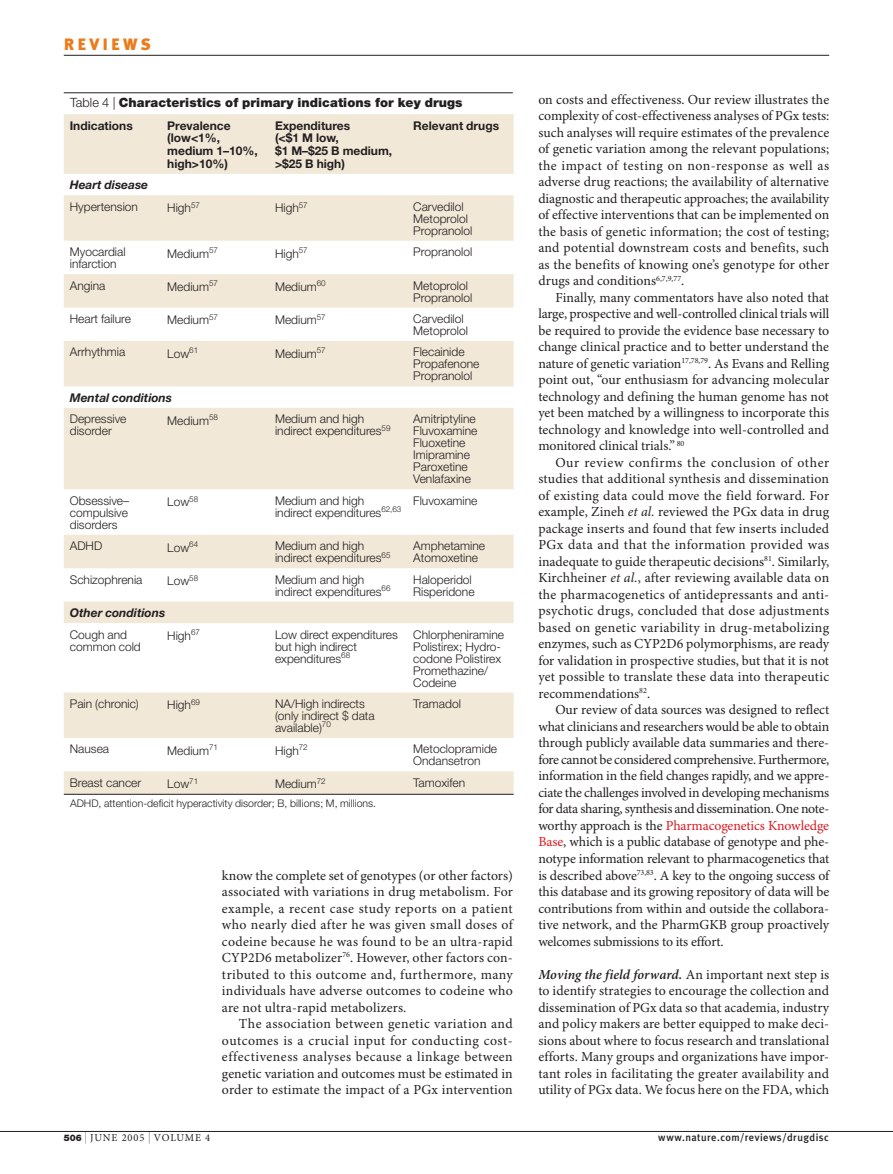
<style>
.page{position:relative;width:893px;height:1174px;background:#fff}
.page>*{position:absolute;margin:0;border:0;box-sizing:border-box;transform-origin:0 0}
.t1{font:900 16.5px "Meta Plus";letter-spacing:.19em;color:#ea7c1d}
.t2{font:13.8px/16.5px "Minion Pro";letter-spacing:.005em;color:#231f20;text-align:justify}
.t3{font:900 12.75px "Helvetica Neue";letter-spacing:.005em;color:#231f20}
.t4{font:300 12px/12px "Helvetica Neue";color:#231f20}
.t5{font:700 12px/12.8px "Helvetica Neue";color:#231f20}
.t6{font:italic 700 12px "Helvetica Neue";color:#231f20}
.t7{font:300 10.5px "Helvetica Neue";color:#231f20}
.t8{font:500 10.5px "Meta Plus";letter-spacing:.04em;color:#231f20}
.t9{font:10.5px "Minion Pro";letter-spacing:.085em;color:#231f20}
.s1{font-weight:300}
.s2{font-style:italic}
.s3{color:#dc1820}
.s4{font-weight:600;font-style:italic}
.s5{font-family:"Helvetica Neue";font-weight:900;font-size:9px}
.s6{font-family:"Helvetica Neue";font-weight:100;font-size:12px}
</style>
<div class="page">
<hr style="left:0;top:1131px;width:893px;height:1px;background:#231f20">
<hr style="left:64px;top:55px;width:765px;height:1px;background:#231f20">
<hr style="left:64px;top:92px;width:449px;height:1px;background:#231f20">
<svg style="left:64px;top:114px;width:450px;height:680px;fill:#f1e8d7"></svg>
<hr style="left:64px;top:794px;width:450px;height:1px;background:#231f20">
<p class="t1" style="left:64px;top:38px;width:89px">REVIEWS</p>
<p class="t3" style="left:70px;top:98px;width:394px"><span class="s1">Table 4 |</span> Characteristics of primary indications for key drugs</p>
<p class="t5" style="left:70px;top:120px;width:65px">Indications</p>
<p class="t5" style="left:167px;top:120px;width:92px">Prevalence (low&lt;1%, medium 1–10%, high&gt;10%)</p>
<p class="t5" style="left:275px;top:120px;width:119px">Expenditures<br>(&lt;$1 M low,<br>$1 M–$25 B medium, &gt;$25 B high)</p>
<p class="t5" style="left:413px;top:120px;width:87px">Relevant drugs</p>
<p class="t6" style="left:70px;top:181px;width:80px">Heart disease</p>
<p class="t4" style="left:70px;top:201px;width:70px">Hypertension</p>
<p class="t4" style="left:167px;top:203px;width:34px">High<sup>57</sup></p>
<p class="t4" style="left:275px;top:203px;width:34px">High<sup>57</sup></p>
<p class="t4" style="left:413px;top:201px;width:60px">Carvedilol<br>Metoprolol<br>Propranolol</p>
<p class="t4" style="left:70px;top:247px;width:57px">Myocardial infarction</p>
<p class="t4" style="left:167px;top:248px;width:52px">Medium<sup>57</sup></p>
<p class="t4" style="left:275px;top:248px;width:34px">High<sup>57</sup></p>
<p class="t4" style="left:413px;top:247px;width:60px">Propranolol</p>
<p class="t4" style="left:70px;top:280px;width:37px">Angina</p>
<p class="t4" style="left:167px;top:282px;width:52px">Medium<sup>57</sup></p>
<p class="t4" style="left:275px;top:282px;width:52px">Medium<sup>60</sup></p>
<p class="t4" style="left:413px;top:280px;width:60px">Metoprolol<br>Propranolol</p>
<p class="t4" style="left:70px;top:314px;width:63px">Heart failure</p>
<p class="t4" style="left:167px;top:315px;width:52px">Medium<sup>57</sup></p>
<p class="t4" style="left:275px;top:315px;width:52px">Medium<sup>57</sup></p>
<p class="t4" style="left:413px;top:314px;width:56px">Carvedilol<br>Metoprolol</p>
<p class="t4" style="left:70px;top:347px;width:57px">Arrhythmia</p>
<p class="t4" style="left:167px;top:349px;width:32px">Low<sup>61</sup></p>
<p class="t4" style="left:275px;top:349px;width:52px">Medium<sup>57</sup></p>
<p class="t4" style="left:413px;top:347px;width:68px">Flecainide<br>Propafenone<br>Propranolol</p>
<p class="t6" style="left:70px;top:393px;width:104px">Mental conditions</p>
<p class="t4" style="left:70px;top:414px;width:58px">Depressive disorder</p>
<p class="t4" style="left:167px;top:415px;width:52px">Medium<sup>58</sup></p>
<p class="t4" style="left:275px;top:414px;width:117px">Medium and high indirect expenditures<sup>59</sup></p>
<p class="t4" style="left:413px;top:414px;width:66px">Amitriptyline<br>Fluvoxamine<br>Fluoxetine<br>Imipramine<br>Paroxetine<br>Venlafaxine</p>
<p class="t4" style="left:70px;top:495px;width:61px;text-align:justify">Obsessive– compulsive disorders</p>
<p class="t4" style="left:167px;top:497px;width:32px">Low<sup>58</sup></p>
<p class="t4" style="left:275px;top:495px;width:128px">Medium and high indirect expenditures<sup>62,63</sup></p>
<p class="t4" style="left:413px;top:495px;width:66px">Fluvoxamine</p>
<p class="t4" style="left:70px;top:541px;width:34px">ADHD</p>
<p class="t4" style="left:167px;top:542px;width:32px">Low<sup>64</sup></p>
<p class="t4" style="left:275px;top:541px;width:117px">Medium and high indirect expenditures<sup>65</sup></p>
<p class="t4" style="left:413px;top:541px;width:73px">Amphetamine<br>Atomoxetine</p>
<p class="t4" style="left:70px;top:574px;width:74px">Schizophrenia</p>
<p class="t4" style="left:167px;top:576px;width:32px">Low<sup>58</sup></p>
<p class="t4" style="left:275px;top:574px;width:117px">Medium and high indirect expenditures<sup>66</sup></p>
<p class="t4" style="left:413px;top:574px;width:63px">Haloperidol<br>Risperidone</p>
<p class="t6" style="left:70px;top:608px;width:97px">Other conditions</p>
<p class="t4" style="left:70px;top:629px;width:73px">Cough and common cold</p>
<p class="t4" style="left:167px;top:631px;width:34px">High<sup>67</sup></p>
<p class="t4" style="left:275px;top:629px;width:124px">Low direct expenditures but high indirect expenditures<sup>68</sup></p>
<p class="t4" style="left:413px;top:629px;width:92px">Chlorpheniramine<br>Polistirex; Hydro&shy;codone Polistirex<br>Promethazine/<br>Codeine</p>
<p class="t4" style="left:70px;top:699px;width:71px">Pain (chronic)</p>
<p class="t4" style="left:167px;top:700px;width:34px">High<sup>69</sup></p>
<p class="t4" style="left:275px;top:699px;width:101px">NA/High indirects (only indirect $ data available)<sup>70</sup></p>
<p class="t4" style="left:413px;top:699px;width:49px">Tramadol</p>
<p class="t4" style="left:70px;top:744px;width:41px">Nausea</p>
<p class="t4" style="left:167px;top:745px;width:52px">Medium<sup>71</sup></p>
<p class="t4" style="left:275px;top:745px;width:34px">High<sup>72</sup></p>
<p class="t4" style="left:413px;top:744px;width:85px">Metoclopramide<br>Ondansetron</p>
<p class="t4" style="left:70px;top:777px;width:73px">Breast cancer</p>
<p class="t4" style="left:167px;top:779px;width:32px">Low<sup>71</sup></p>
<p class="t4" style="left:275px;top:779px;width:52px">Medium<sup>72</sup></p>
<p class="t4" style="left:413px;top:777px;width:54px">Tamoxifen</p>
<p class="t7" style="left:70px;top:799px;width:307px">ADHD, attention-deficit hyperactivity disorder; B, billions; M, millions.</p>
<p class="t2" style="left:222px;top:868px;width:292px">know the complete set of genotypes (or other factors) associated with variations in drug metabolism. For example, a recent case study reports on a patient who nearly died after he was given small doses of codeine because he was found to be an ultra-rapid CYP2D6 metabolizer<sup>76</sup>. However, other factors con&shy;tributed to this outcome and, furthermore, many individuals have adverse outcomes to codeine who are not ultra-rapid metabolizers.</p>
<p class="t2" style="left:222px;top:1016px;width:292px;text-indent:17px">The association between genetic variation and outcomes is a crucial input for conducting cost&shy;effectiveness analyses because a linkage between genetic variation and outcomes must be estimated in order to estimate the impact of a PGx intervention</p>
<p class="t2" style="left:538px;top:92px;width:293px">on costs and effectiveness. Our review illustrates the complexity of cost-effectiveness analyses of PGx tests: such analyses will require estimates of the prevalence of genetic variation among the relevant populations; the impact of testing on non-response as well as adverse drug reactions; the availability of alternative diagnostic and therapeutic approaches; the availability of effective interventions that can be implemented on the basis of genetic information; the cost of testing; and potential downstream costs and benefits, such as the benefits of knowing one’s genotype for other drugs and conditions<sup>6,7,9,77</sup>.</p>
<p class="t2" style="left:538px;top:290px;width:292px;text-indent:17px">Finally, many commentators have also noted that large, prospective and well-controlled clinical trials will be required to provide the evidence base necessary to change clinical practice and to better understand the nature of genetic variation<sup>17,78,79</sup>. As Evans and Relling point out, “our enthusiasm for advancing molecular technology and defining the human genome has not yet been matched by a willingness to incorporate this technology and knowledge into well-controlled and monitored clinical trials.” <sup>80</sup></p>
<p class="t2" style="left:538px;top:455px;width:292px;text-indent:17px">Our review confirms the conclusion of other studies that additional synthesis and dissemination of existing data could move the field forward. For example, Zineh <span class="s2">et al.</span> reviewed the PGx data in drug package inserts and found that few inserts included PGx data and that the information provided was inadequate to guide therapeutic decisions<sup>81</sup>. Similarly, Kirchheiner <span class="s2">et al.</span>, after reviewing available data on the pharmacogenetics of antidepressants and anti&shy;psychotic drugs, concluded that dose adjustments based on genetic variability in drug-metabolizing enzymes, such as CYP2D6 polymorphisms, are ready for validation in prospective studies, but that it is not yet possible to translate these data into therapeutic recommendations<sup>82</sup>.</p>
<p class="t2" style="left:538px;top:703px;width:293px;text-indent:17px">Our review of data sources was designed to reflect what clinicians and researchers would be able to obtain through publicly available data summaries and there&shy;fore cannot be considered comprehensive. Furthermore, information in the field changes rapidly, and we appre&shy;ciate the challenges involved in developing mechanisms for data sharing, synthesis and dissemination. One note&shy;worthy approach is the <span class="s3">Pharmacogenetics Knowledge Base</span>, which is a public database of genotype and phe&shy;notype information relevant to pharmaco genetics that is described above<sup>73,83</sup>. A key to the ongoing success of this database and its growing repository of data will be contributions from within and outside the collabora&shy;tive network, and the PharmGKB group proactively welcomes submissions to its effort.</p>
<p class="t2" style="left:538px;top:967px;width:292px"><span class="s4">Moving the field forward.</span> An important next step is to identify strategies to encourage the collection and dissemination of PGx data so that academia, industry and policy makers are better equipped to make deci&shy;sions about where to focus research and translational efforts. Many groups and organizations have impor&shy;tant roles in facilitating the greater availability and utility of PGx data. We focus here on the FDA, which</p>
<p class="t9" style="left:64px;top:1133px;width:148px"><span class="s5">506</span> <span class="s6">|</span> JUNE 2005 <span class="s6">|</span> VOLUME 4</p>
<p class="t8" style="left:658px;top:1133px;width:172px">www.nature.com/reviews/drugdisc</p>
</div>
